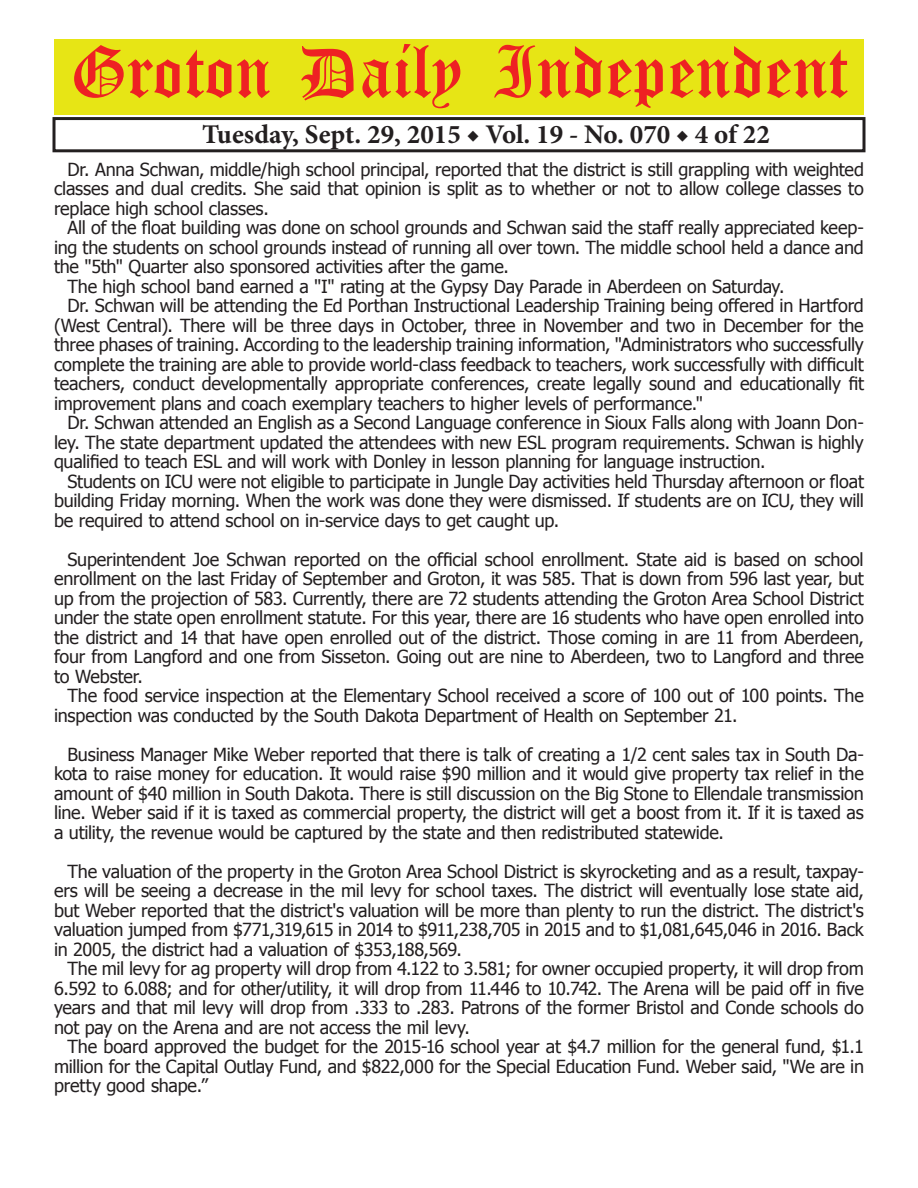
<style>
.page{position:relative;width:918px;height:1188px;background:#fff}
.page>*{position:absolute;margin:0;border:0;box-sizing:border-box;transform-origin:0 0}
.t1{font:54px "Old English Five";color:#ee2123}
.t2{font:700 27px "Minion Pro";color:#231f20}
.t3{font:18px/19.5px "Tahoma";letter-spacing:-.01em;color:#231f20;text-align:justify}
</style>
<div class="page">
<div style="left:52px;top:117px;width:814px;height:35px;border:3px solid #231f20"></div>
<div style="left:54px;top:40px;width:810px;height:75px;background:#e7e515"></div>
<h1 class="t1" style="left:70px;top:47px;width:779px">Groton Daily Independent</h1>
<h2 class="t2" style="left:202px;top:116px;width:569px">Tuesday, Sept. 29, 2015 ◆ Vol. 19 - No. 070 ◆ 4 of 22</h2>
<p class="t3" style="left:54px;top:159px;width:811px;text-indent:14px">Dr. Anna Schwan, middle/high school principal, reported that the district is still grappling with weighted classes and dual credits. She said that opinion is split as to whether or not to allow college classes to replace high school classes.</p>
<p class="t3" style="left:68px;top:217px;width:798px">All of the float building was done on school grounds and Schwan said the staff really appreciated keep-</p>
<p class="t3" style="left:54px;top:237px;width:811px">ing the students on school grounds instead of running all over town. The middle school held a dance and</p>
<p class="t3" style="left:54px;top:256px;width:457px">the "5th" Quarter also sponsored activities after the game.</p>
<p class="t3" style="left:68px;top:276px;width:718px">The high school band earned a "I" rating at the Gypsy Day Parade in Aberdeen on Saturday.</p>
<p class="t3" style="left:68px;top:295px;width:798px">Dr. Schwan will be attending the Ed Porthan Instructional Leadership Training being offered in Hartford</p>
<p class="t3" style="left:54px;top:315px;width:811px">(West Central). There will be three days in October, three in November and two in December for the</p>
<p class="t3" style="left:54px;top:334px;width:811px">three phases of training. According to the leadership training information, "Administrators who successfully</p>
<p class="t3" style="left:54px;top:354px;width:811px">complete the training are able to provide world-class feedback to teachers, work successfully with difficult</p>
<p class="t3" style="left:54px;top:373px;width:811px">teachers, conduct developmentally appropriate conferences, create legally sound and educationally fit</p>
<p class="t3" style="left:54px;top:393px;width:651px">improvement plans and coach exemplary teachers to higher levels of performance."</p>
<p class="t3" style="left:68px;top:412px;width:798px">Dr. Schwan attended an English as a Second Language conference in Sioux Falls along with Joann Don-</p>
<p class="t3" style="left:54px;top:432px;width:811px">ley. The state department updated the attendees with new ESL program requirements. Schwan is highly</p>
<p class="t3" style="left:54px;top:451px;width:713px">qualified to teach ESL and will work with Donley in lesson planning for language instruction.</p>
<p class="t3" style="left:68px;top:471px;width:798px">Students on ICU were not eligible to participate in Jungle Day activities held Thursday afternoon or float</p>
<p class="t3" style="left:54px;top:490px;width:811px">building Friday morning. When the work was done they were dismissed. If students are on ICU, they will</p>
<p class="t3" style="left:54px;top:510px;width:507px">be required to attend school on in-service days to get caught up.</p>
<p class="t3" style="left:54px;top:549px;width:811px;text-indent:14px">Superintendent Joe Schwan reported on the official school enrollment. State aid is based on school enrollment on the last Friday of September and Groton, it was 585. That is down from 596 last year, but up from the projection of 583. Currently, there are 72 students attending the Groton Area School District under the state open enrollment statute. For this year, there are 16 students who have open enrolled into the district and 14 that have open enrolled out of the district. Those coming in are 11 from Aberdeen, four from Langford and one from Sisseton. Going out are nine to Aberdeen, two to Langford and three to Webster.</p>
<p class="t3" style="left:54px;top:685px;width:811px;text-indent:14px">The food service inspection at the Elementary School received a score of 100 out of 100 points. The inspection was conducted by the South Dakota Department of Health on September 21.</p>
<p class="t3" style="left:54px;top:744px;width:811px;text-indent:14px">Business Manager Mike Weber reported that there is talk of creating a 1/2 cent sales tax in South Da&shy;kota to raise money for education. It would raise $90 million and it would give property tax relief in the amount of $40 million in South Dakota. There is still discussion on the Big Stone to Ellendale transmission line. Weber said if it is taxed as commercial property, the district will get a boost from it. If it is taxed as a utility, the revenue would be captured by the state and then redistributed statewide.</p>
<p class="t3" style="left:54px;top:861px;width:811px;text-indent:14px">The valuation of the property in the Groton Area School District is skyrocketing and as a result, taxpay&shy;ers will be seeing a decrease in the mil levy for school taxes. The district will eventually lose state aid, but Weber reported that the district's valuation will be more than plenty to run the district. The district's valuation jumped from $771,319,615 in 2014 to $911,238,705 in 2015 and to $1,081,645,046 in 2016. Back in 2005, the district had a valuation of $353,188,569.</p>
<p class="t3" style="left:54px;top:958px;width:811px;text-indent:14px">The mil levy for ag property will drop from 4.122 to 3.581; for owner occupied property, it will drop from 6.592 to 6.088; and for other/utility, it will drop from 11.446 to 10.742. The Arena will be paid off in five years and that mil levy will drop from .333 to .283. Patrons of the former Bristol and Conde schools do not pay on the Arena and are not access the mil levy.</p>
<p class="t3" style="left:54px;top:1036px;width:812px;text-indent:14px">The board approved the budget for the 2015-16 school year at $4.7 million for the general fund, $1.1 million for the Capital Outlay Fund, and $822,000 for the Special Education Fund. Weber said, "We are in pretty good shape.”</p>
</div>
